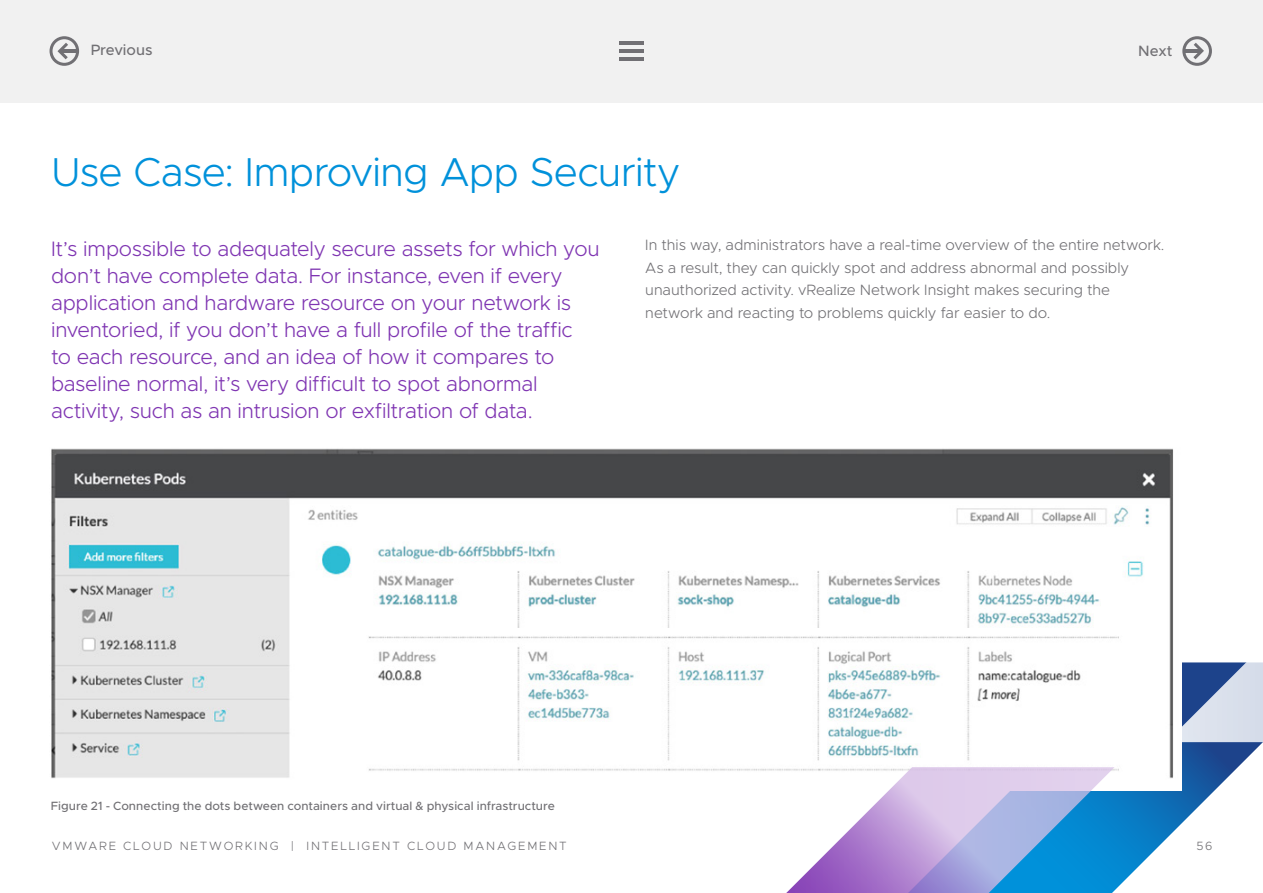
<style>
.page{position:relative;width:1263px;height:893px;background:#fff}
.page>*{position:absolute;margin:0;border:0;box-sizing:border-box;transform-origin:0 0}
.t1{font:300 40.5px "Metropolis";letter-spacing:-.02em;color:#0091da}
.t2{font:300 21px/27px "Metropolis";letter-spacing:-.015em;color:#7f35b2}
.t3{font:300 15px/22.5px "Metropolis";letter-spacing:-.005em;color:#717074}
.t4{font:500 15px "Metropolis";letter-spacing:-.005em;color:#717074}
.t5{font:500 12px "Metropolis";letter-spacing:.005em;color:#717074}
.t6{font:300 12px "Metropolis";letter-spacing:.15em;color:#717074}
</style>
<div class="page">
<svg style="left:1114px;top:742px;width:149px;height:149px"></svg>
<svg style="left:1182px;top:662px;width:81px;height:80px;background:#9dadcc"></svg>
<div style="left:0;top:0;width:1263px;height:102px;background:#f1f1f1"></div>
<hr style="left:60px;top:49px;width:18px;height:4px;background:#717074">
<svg style="left:55px;top:40px;width:16px;height:22px"></svg>
<div style="left:50px;top:36px;width:29px;height:30px;border:3px solid #717074;border-radius:50%"></div>
<hr style="left:1184px;top:49px;width:17px;height:4px;background:#717074">
<svg style="left:1190px;top:40px;width:16px;height:22px"></svg>
<div style="left:1182px;top:36px;width:30px;height:30px;border:3px solid #717074;border-radius:50%"></div>
<hr style="left:619px;top:41px;width:25px;height:4px;background:#717074">
<hr style="left:619px;top:49px;width:25px;height:4px;background:#717074">
<hr style="left:619px;top:57px;width:25px;height:4px;background:#717074">
<img style="left:51px;top:448px;width:1130px;height:342px">
<svg style="left:729px;top:767px;width:385px;height:126px"></svg>
<p class="t4" style="left:91px;top:41px;width:63px">Previous</p>
<p class="t4" style="left:1138px;top:41px;width:36px">Next</p>
<h1 class="t1" style="left:51px;top:147px;width:631px">Use Case: Improving App Security</h1>
<p class="t2" style="left:51px;top:235px;width:550px">It’s impossible to adequately secure assets for which you don’t have complete data. For instance, even if every application and hardware resource on your network is inventoried, if you don’t have a full profile of the traffic<br>to each resource, and an idea of how it compares to baseline normal, it’s very difficult to spot abnormal activity, such as an intrusion or exfiltration of data.</p>
<p class="t3" style="left:645px;top:234px;width:521px">In this way, administrators have a real-time overview of the entire network.<br>As a result, they can quickly spot and address abnormal and possibly unauthorized activity. vRealize Network Insight makes securing the network and reacting to problems quickly far easier to do.</p>
<p class="t5" style="left:51px;top:798px;width:505px">Figure 21 - Connecting the dots between containers and virtual &amp; physical infrastructure</p>
<p class="t6" style="left:52px;top:838px;width:516px">VMWARE CLOUD NETWORKING | INTELLIGENT CLOUD MANAGEMENT</p>
<p class="t6" style="left:1196px;top:838px;width:18px">56</p>
</div>
